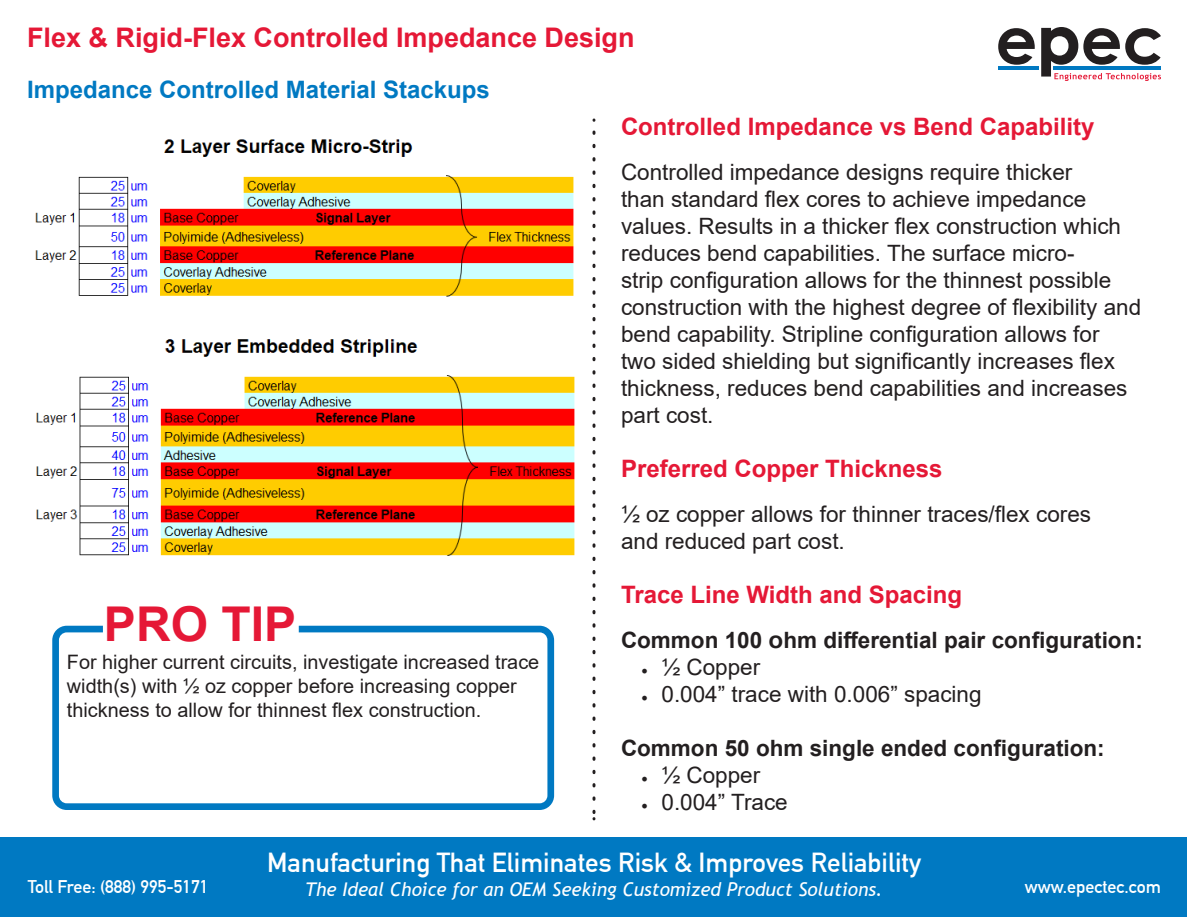
<style>
.page{position:relative;width:1188px;height:918px;background:#fff}
.page>*{position:absolute;margin:0;border:0;box-sizing:border-box;transform-origin:0 0}
.t1{font:700 48px "Arial";color:#e51836}
.t2{font:27px "DIN Mittelschrift";color:#fff}
.t3{font:700 27px "Arial";color:#e51836}
.t4{font:700 24px "Arial";color:#e51836}
.t5{font:700 24px "Arial";color:#0079c2}
.t6{font:22.5px/27px "Arial";color:#231f20}
.t7{font:700 22.5px "Arial";color:#231f20}
.t8{font:19.95px/23.9px "Arial";color:#231f20}
.t9{font:italic 18.9px "Trebuchet MS";color:#fff}
.t10{font:18px "DIN Mittelschrift";color:#fff}
.s1{font-family:"Minion Pro";font-size:18px}
</style>
<div class="page">
<svg style="left:593px;top:132px;width:2px;height:681px"></svg>
<hr style="left:998px;top:67px;width:41px;height:3px;background:#0079c2">
<svg style="left:998px;top:28px;width:37px;height:37px"></svg>
<svg style="left:1041px;top:27px;width:120px;height:54px"></svg>
<div style="left:1px;top:838px;width:1186px;height:79px;background:#0079c2"></div>
<svg style="left:52px;top:626px;width:502px;height:184px"></svg>
<img style="left:35px;top:139px;width:539px;height:158px">
<img style="left:36px;top:339px;width:539px;height:217px">
<p class="t3" style="left:27px;top:18px;width:609px">Flex &amp; Rigid-Flex Controlled Impedance Design</p>
<p class="t5" style="left:27px;top:73px;width:464px">Impedance Controlled Material Stackups</p>
<p class="t4" style="left:621px;top:110px;width:475px">Controlled Impedance vs Bend Capability</p>
<p class="t6" style="left:621px;top:159px;width:522px">Controlled impedance designs require thicker<br>than standard flex cores to achieve impedance values. Results in a thicker flex construction which reduces bend capabilities. The surface micro-<br>strip configuration allows for the thinnest possible construction with the highest degree of flexibility and bend capability. Stripline configuration allows for<br>two sided shielding but significantly increases flex thickness, reduces bend capabilities and increases part cost.</p>
<p class="t4" style="left:621px;top:452px;width:323px">Preferred Copper Thickness</p>
<p class="t6" style="left:621px;top:501px;width:472px">½ oz copper allows for thinner traces/flex cores and reduced part cost.</p>
<p class="t4" style="left:621px;top:578px;width:343px">Trace Line Width and Spacing</p>
<p class="t7" style="left:621px;top:625px;width:523px">Common 100 Ohm differential pair configuration:</p>
<p class="t6" style="left:641px;top:654px;width:121px"><span class="s1">•</span> ½ Copper</p>
<p class="t6" style="left:641px;top:681px;width:342px"><span class="s1">•</span> 0.004” trace with 0.006” spacing</p>
<p class="t7" style="left:621px;top:733px;width:485px">Common 50 ohm single ended configuration:</p>
<p class="t6" style="left:641px;top:762px;width:121px"><span class="s1">•</span> ½ Copper</p>
<p class="t6" style="left:641px;top:789px;width:148px"><span class="s1">•</span> 0.004” Trace</p>
<h1 class="t1" style="left:104px;top:591px;width:194px">PRO TIP</h1>
<p class="t8" style="left:67px;top:650px;width:474px">For higher current circuits, investigate increased trace width(s) with ½ oz copper before increasing copper thickness to allow for thinnest flex construction.</p>
<p class="t10" style="left:28px;top:876px;width:182px">Toll Free: (888) 995-5171</p>
<p class="t2" style="left:267px;top:847px;width:655px">Manufacturing That Eliminates Risk &amp; Improves Reliability</p>
<p class="t9" style="left:305px;top:878px;width:579px">The Ideal Choice for an OEM Seeking Customized Product Solutions.</p>
<p class="t10" style="left:1025px;top:876px;width:138px">www.epectec.com</p>
</div>
